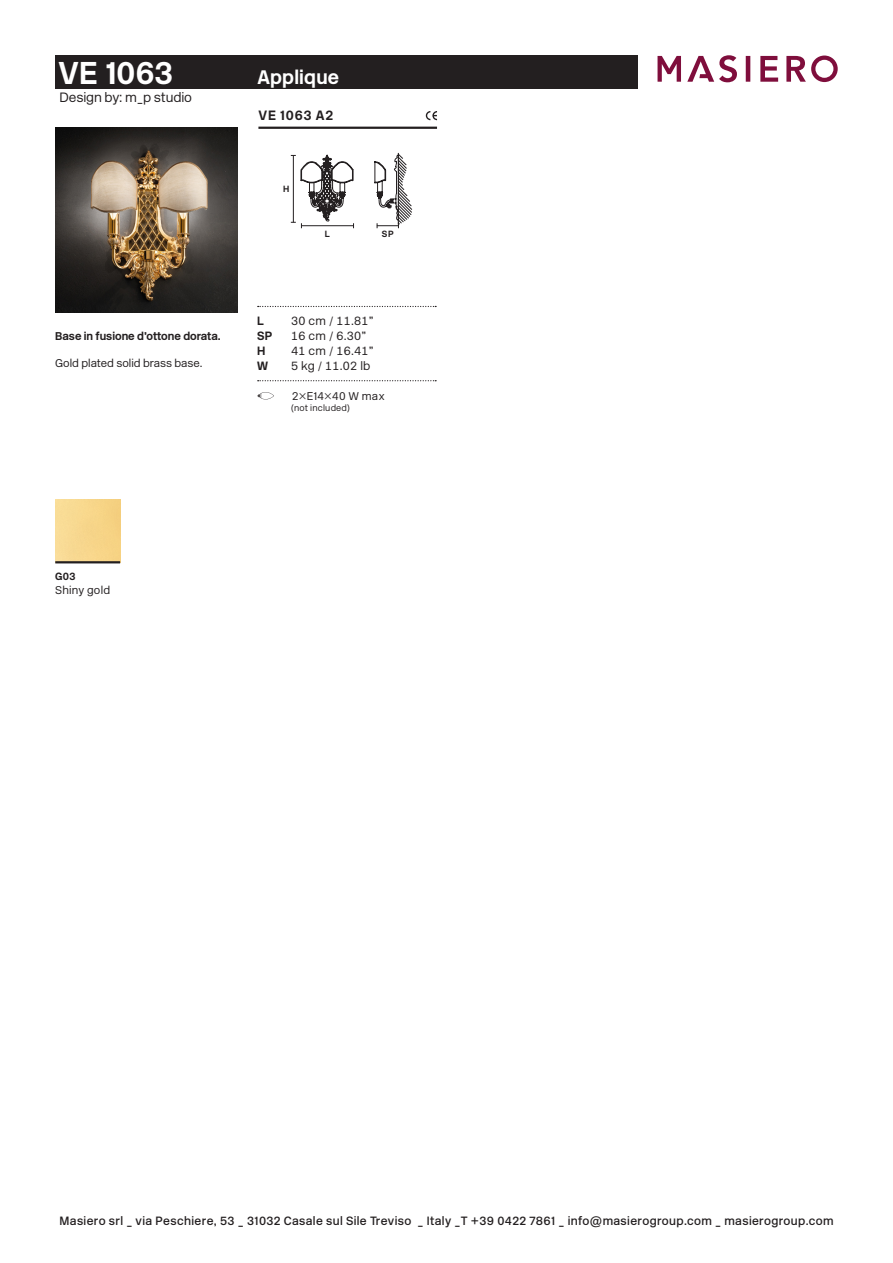
<style>
.page{position:relative;width:893px;height:1263px;background:#fff}
.page>*{position:absolute;margin:0;border:0;box-sizing:border-box;transform-origin:0 0}
.t1{font:700 31.5px "New Rail Alphabet";letter-spacing:.01em;color:#fff}
.t2{font:700 19.5px "New Rail Alphabet";letter-spacing:.01em;color:#fff}
.t3{font:300 13.5px "New Rail Alphabet";letter-spacing:-.01em;color:#231f20}
.TECNICO_codice_prodo{font:700 13.5px "New Rail Alphabet";letter-spacing:.065em;color:#231f20}
.t4{font:500 12px "New Rail Alphabet";letter-spacing:.03em;color:#231f20}
.TABELLA_dati{font:300 12px "New Rail Alphabet";letter-spacing:.02em;color:#231f20}
.TABELLA_dati-2{font:700 12px "New Rail Alphabet";color:#231f20}
.TECNICO_dati{font:300 11.25px "New Rail Alphabet";color:#231f20}
.t5{font:700 11.25px "New Rail Alphabet";color:#231f20}
.APERTURA_dida_immagi{font:300 11.25px "New Rail Alphabet";letter-spacing:.02em;color:#231f20}
.APERTURA_dida_immagi-2{font:700 10.5px "New Rail Alphabet";color:#231f20}
.TABELLA_lighting_sys{font:300 9px "New Rail Alphabet";letter-spacing:.02em;color:#231f20}
.DISEGNO_quote{font:700 9px "New Rail Alphabet";color:#231f20}
</style>
<div class="page">
<svg style="left:657px;top:55px;width:181px;height:27px"></svg>
<div style="left:55px;top:55px;width:583px;height:34px;background:#231f20"></div>
<hr style="left:258px;top:127px;width:179px;height:2px;background:#231f20">
<svg style="left:426px;top:111px;width:11px;height:9px"></svg>
<img style="left:55px;top:128px;width:182px;height:185px">
<hr style="left:55px;top:561px;width:65px;height:2px;background:#231f20">
<svg style="left:291px;top:153px;width:121px;height:75px"></svg>
<svg style="left:258px;top:306px;width:178px;height:1px"></svg>
<svg style="left:258px;top:380px;width:178px;height:1px"></svg>
<svg style="left:258px;top:392px;width:16px;height:7px"></svg>
<p class="t1" style="left:58px;top:52px;width:116px">VE 1063</p>
<p class="t2" style="left:257px;top:64px;width:83px">Applique</p>
<p class="t3" style="left:60px;top:89px;width:134px">Design by: m_p studio</p>
<p class="TECNICO_codice_prodo" style="left:258px;top:106px;width:76px">VE 1063 A2</p>
<p class="t5" style="left:55px;top:328px;width:167px">Base in fusione d’ottone dorata.</p>
<p class="TECNICO_dati" style="left:55px;top:356px;width:149px">Gold plated solid brass base.</p>
<p class="DISEGNO_quote" style="left:283px;top:183px;width:8px">H</p>
<p class="DISEGNO_quote" style="left:325px;top:227px;width:7px">L</p>
<p class="DISEGNO_quote" style="left:382px;top:227px;width:13px">SP</p>
<p class="TABELLA_dati-2" style="left:257px;top:313px;width:8px">L</p>
<p class="TABELLA_dati" style="left:291px;top:313px;width:84px">30 cm / 11.81”</p>
<p class="TABELLA_dati-2" style="left:257px;top:328px;width:17px">SP</p>
<p class="TABELLA_dati" style="left:291px;top:328px;width:77px">16 cm / 6.30”</p>
<p class="TABELLA_dati-2" style="left:257px;top:343px;width:10px">H</p>
<p class="TABELLA_dati" style="left:291px;top:343px;width:84px">41 cm / 16.41”</p>
<p class="TABELLA_dati-2" style="left:257px;top:358px;width:12px">W</p>
<p class="TABELLA_dati" style="left:291px;top:358px;width:81px">5 kg / 11.02 lb</p>
<p class="TECNICO_dati" style="left:292px;top:388px;width:94px">2×E14×40 W max</p>
<p class="TABELLA_lighting_sys" style="left:291px;top:401px;width:60px">(not included)</p>
<p class="APERTURA_dida_immagi-2" style="left:55px;top:569px;width:22px">G03</p>
<p class="APERTURA_dida_immagi" style="left:55px;top:583px;width:56px">Shiny gold</p>
<p class="t4" style="left:60px;top:1213px;width:776px">Masiero srl _ via Peschiere, 53 _ 31032 Casale sul Sile Treviso _ Italy _T +39 0422 7861 _ info@masierogroup.com _ masierogroup.com</p>
</div>
